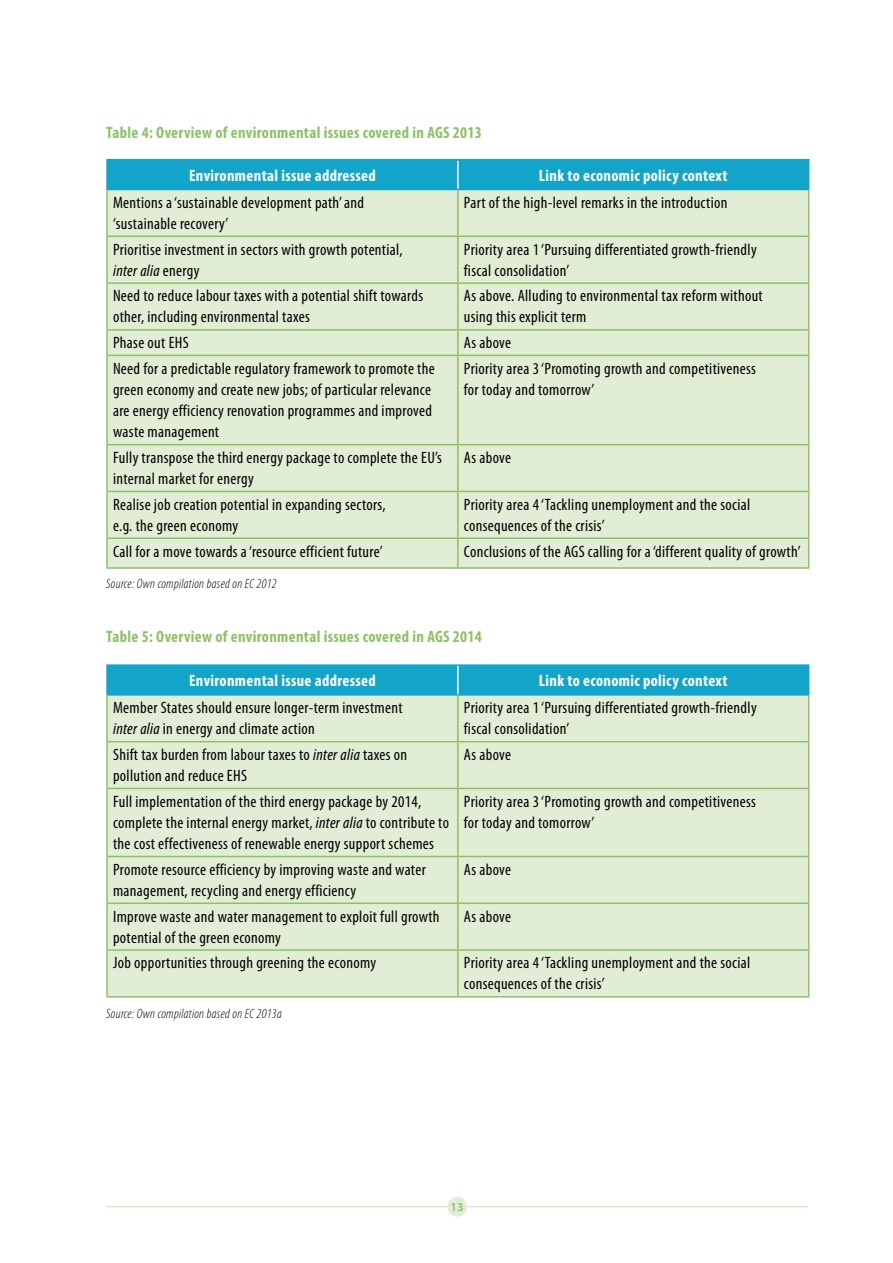
<style>
.page{position:relative;width:893px;height:1263px;background:#fff}
.page>*{position:absolute;margin:0;border:0;box-sizing:border-box;transform-origin:0 0}
.t1{font:condensed 16.5px/21px "Myriad Pro";letter-spacing:.02em;color:#000}
.t2{font:700 condensed 16.5px "Myriad Pro";letter-spacing:.02em;color:#fff}
.t3{font:700 condensed 16.5px "Myriad Pro";letter-spacing:.02em;color:#8ec165}
.t4{font:italic 300 condensed 13.5px "Myriad Pro";letter-spacing:.02em;color:#000}
.t5{font:600 12.15px "Myriad Pro";color:#8ec165}
.s1{font-style:italic}
</style>
<div class="page">
<hr style="left:106px;top:1206px;width:702px;height:1px;background:#cce1b6">
<div style="left:447px;top:1197px;width:20px;height:19px;background:#e1edd4;border-radius:50%"></div>
<div style="left:108px;top:190px;width:700px;height:377px;background:#e1edd4"></div>
<hr style="left:106px;top:190px;width:2px;height:46px;background:#8ec165">
<hr style="left:457px;top:190px;width:2px;height:46px;background:#8ec165">
<hr style="left:808px;top:190px;width:1px;height:46px;background:#8ec165">
<hr style="left:106px;top:236px;width:352px;height:1px;background:#8ec165">
<hr style="left:106px;top:237px;width:2px;height:45px;background:#8ec165">
<hr style="left:458px;top:236px;width:351px;height:1px;background:#8ec165">
<hr style="left:457px;top:237px;width:2px;height:45px;background:#8ec165">
<hr style="left:808px;top:237px;width:1px;height:45px;background:#8ec165">
<hr style="left:106px;top:282px;width:352px;height:2px;background:#8ec165">
<hr style="left:106px;top:284px;width:2px;height:45px;background:#8ec165">
<hr style="left:458px;top:282px;width:351px;height:2px;background:#8ec165">
<hr style="left:457px;top:284px;width:2px;height:45px;background:#8ec165">
<hr style="left:808px;top:284px;width:1px;height:45px;background:#8ec165">
<hr style="left:106px;top:329px;width:352px;height:2px;background:#8ec165">
<hr style="left:106px;top:331px;width:2px;height:24px;background:#8ec165">
<hr style="left:458px;top:329px;width:351px;height:2px;background:#8ec165">
<hr style="left:457px;top:331px;width:2px;height:24px;background:#8ec165">
<svg style="left:808px;top:331px;width:1px;height:24px"></svg>
<hr style="left:106px;top:355px;width:352px;height:1px;background:#8ec165">
<hr style="left:106px;top:356px;width:2px;height:88px;background:#8ec165">
<hr style="left:458px;top:355px;width:351px;height:1px;background:#8ec165">
<hr style="left:457px;top:356px;width:2px;height:88px;background:#8ec165">
<hr style="left:808px;top:356px;width:1px;height:88px;background:#8ec165">
<hr style="left:106px;top:444px;width:352px;height:1px;background:#8ec165">
<hr style="left:106px;top:445px;width:2px;height:46px;background:#8ec165">
<hr style="left:458px;top:444px;width:351px;height:1px;background:#8ec165">
<hr style="left:457px;top:445px;width:2px;height:46px;background:#8ec165">
<hr style="left:808px;top:445px;width:1px;height:46px;background:#8ec165">
<hr style="left:106px;top:491px;width:352px;height:1px;background:#8ec165">
<hr style="left:106px;top:492px;width:2px;height:45px;background:#8ec165">
<hr style="left:458px;top:491px;width:351px;height:1px;background:#8ec165">
<hr style="left:457px;top:492px;width:2px;height:45px;background:#8ec165">
<hr style="left:808px;top:492px;width:1px;height:45px;background:#8ec165">
<hr style="left:106px;top:537px;width:352px;height:2px;background:#8ec165">
<hr style="left:106px;top:539px;width:2px;height:28px;background:#8ec165">
<hr style="left:458px;top:537px;width:351px;height:2px;background:#8ec165">
<hr style="left:457px;top:539px;width:2px;height:28px;background:#8ec165">
<svg style="left:808px;top:539px;width:1px;height:28px"></svg>
<hr style="left:106px;top:567px;width:352px;height:2px;background:#8ec165">
<hr style="left:458px;top:567px;width:351px;height:2px;background:#8ec165">
<hr style="left:106px;top:159px;width:352px;height:2px;background:#12a5c9">
<hr style="left:106px;top:160px;width:2px;height:29px;background:#12a5c9">
<hr style="left:458px;top:159px;width:351px;height:2px;background:#12a5c9">
<div style="left:108px;top:160px;width:701px;height:29px;background:#12a5c9"></div>
<hr style="left:106px;top:189px;width:352px;height:1px;background:#12a5c9">
<hr style="left:458px;top:189px;width:351px;height:1px;background:#12a5c9">
<div style="left:108px;top:696px;width:700px;height:300px;background:#e1edd4"></div>
<hr style="left:106px;top:664px;width:352px;height:2px;background:#12a5c9">
<hr style="left:106px;top:666px;width:2px;height:28px;background:#12a5c9">
<hr style="left:458px;top:664px;width:351px;height:2px;background:#12a5c9">
<div style="left:108px;top:665px;width:701px;height:29px;background:#12a5c9"></div>
<hr style="left:106px;top:694px;width:352px;height:2px;background:#12a5c9">
<hr style="left:458px;top:694px;width:351px;height:2px;background:#12a5c9">
<hr style="left:457px;top:666px;width:2px;height:28px;background:#fff">
<hr style="left:106px;top:696px;width:2px;height:45px;background:#8ec165">
<hr style="left:457px;top:696px;width:2px;height:45px;background:#8ec165">
<hr style="left:808px;top:696px;width:1px;height:45px;background:#8ec165">
<hr style="left:106px;top:741px;width:352px;height:1px;background:#8ec165">
<hr style="left:106px;top:742px;width:2px;height:46px;background:#8ec165">
<hr style="left:458px;top:741px;width:351px;height:1px;background:#8ec165">
<hr style="left:457px;top:742px;width:2px;height:46px;background:#8ec165">
<hr style="left:808px;top:742px;width:1px;height:46px;background:#8ec165">
<hr style="left:106px;top:788px;width:352px;height:1px;background:#8ec165">
<hr style="left:106px;top:789px;width:2px;height:67px;background:#8ec165">
<hr style="left:458px;top:788px;width:351px;height:1px;background:#8ec165">
<hr style="left:457px;top:789px;width:2px;height:67px;background:#8ec165">
<hr style="left:808px;top:789px;width:1px;height:67px;background:#8ec165">
<hr style="left:106px;top:856px;width:352px;height:1px;background:#8ec165">
<hr style="left:106px;top:857px;width:2px;height:45px;background:#8ec165">
<hr style="left:458px;top:856px;width:351px;height:1px;background:#8ec165">
<hr style="left:457px;top:857px;width:2px;height:45px;background:#8ec165">
<hr style="left:808px;top:857px;width:1px;height:45px;background:#8ec165">
<hr style="left:106px;top:902px;width:352px;height:2px;background:#8ec165">
<hr style="left:106px;top:904px;width:2px;height:45px;background:#8ec165">
<hr style="left:458px;top:902px;width:351px;height:2px;background:#8ec165">
<hr style="left:457px;top:904px;width:2px;height:45px;background:#8ec165">
<hr style="left:808px;top:904px;width:1px;height:45px;background:#8ec165">
<hr style="left:106px;top:949px;width:352px;height:2px;background:#8ec165">
<hr style="left:106px;top:951px;width:2px;height:45px;background:#8ec165">
<hr style="left:458px;top:949px;width:351px;height:2px;background:#8ec165">
<hr style="left:457px;top:951px;width:2px;height:45px;background:#8ec165">
<hr style="left:808px;top:951px;width:1px;height:45px;background:#8ec165">
<hr style="left:106px;top:996px;width:352px;height:1px;background:#8ec165">
<hr style="left:458px;top:996px;width:351px;height:1px;background:#8ec165">
<p class="t3" style="left:106px;top:122px;width:377px">Table 4: Overview of environmental issues covered in AGS 2013</p>
<p class="t2" style="left:189px;top:165px;width:188px">Environmental issue addressed</p>
<p class="t2" style="left:539px;top:165px;width:190px">Link to economic policy context</p>
<p class="t1" style="left:113px;top:192px;width:253px">Mentions a ‘sustainable development path’ and ‘sustainable recovery’</p>
<p class="t1" style="left:464px;top:192px;width:265px">Part of the high-level remarks in the introduction</p>
<p class="t1" style="left:113px;top:239px;width:291px">Prioritise investment in sectors with growth potential, <span class="s1">inter alia</span> energy</p>
<p class="t1" style="left:464px;top:239px;width:294px">Priority area 1 ‘Pursuing differentiated growth-friendly fiscal consolidation’</p>
<p class="t1" style="left:113px;top:285px;width:312px">Need to reduce labour taxes with a potential shift towards other, including environmental taxes</p>
<p class="t1" style="left:464px;top:285px;width:300px">As above. Alluding to environmental tax reform without using this explicit term</p>
<p class="t1" style="left:113px;top:332px;width:77px">Phase out EHS</p>
<p class="t1" style="left:464px;top:332px;width:49px">As above</p>
<p class="t1" style="left:113px;top:358px;width:323px">Need for a predictable regulatory framework to promote the green economy and create new jobs; of particular relevance are energy efficiency renovation programmes and improved waste management</p>
<p class="t1" style="left:464px;top:358px;width:294px">Priority area 3 ‘Promoting growth and competitiveness for today and tomorrow’</p>
<p class="t1" style="left:113px;top:447px;width:330px">Fully transpose the third energy package to complete the EU’s internal market for energy</p>
<p class="t1" style="left:464px;top:447px;width:49px">As above</p>
<p class="t1" style="left:113px;top:494px;width:274px">Realise job creation potential in expanding sectors, e.g. the green economy</p>
<p class="t1" style="left:464px;top:494px;width:288px">Priority area 4 ‘Tackling unemployment and the social consequences of the crisis’</p>
<p class="t1" style="left:113px;top:540px;width:271px">Call for a move towards a ‘resource efficient future’</p>
<p class="t1" style="left:464px;top:540px;width:338px">Conclusions of the AGS calling for a ‘different quality of growth’</p>
<p class="t4" style="left:106px;top:577px;width:172px">Source: Own compilation based on EC 2012</p>
<p class="t3" style="left:106px;top:626px;width:377px">Table 5: Overview of environmental issues covered in AGS 2014</p>
<p class="t2" style="left:189px;top:670px;width:188px">Environmental issue addressed</p>
<p class="t2" style="left:539px;top:670px;width:190px">Link to economic policy context</p>
<p class="t1" style="left:113px;top:697px;width:291px">Member States should ensure longer-term investment <span class="s1">inter alia</span> in energy and climate action</p>
<p class="t1" style="left:464px;top:697px;width:294px">Priority area 1 ‘Pursuing differentiated growth-friendly fiscal consolidation’</p>
<p class="t1" style="left:113px;top:744px;width:296px">Shift tax burden from labour taxes to <span class="s1">inter alia</span> taxes on pollution and reduce EHS</p>
<p class="t1" style="left:464px;top:744px;width:49px">As above</p>
<p class="t1" style="left:113px;top:791px;width:337px">Full implementation of the third energy package by 2014, complete the internal energy market, <span class="s1">inter alia</span> to contribute to the cost effectiveness of renewable energy support schemes</p>
<p class="t1" style="left:464px;top:791px;width:294px">Priority area 3 ‘Promoting growth and competitiveness for today and tomorrow’</p>
<p class="t1" style="left:113px;top:859px;width:314px">Promote resource efficiency by improving waste and water management, recycling and energy efficiency</p>
<p class="t1" style="left:464px;top:859px;width:49px">As above</p>
<p class="t1" style="left:113px;top:905px;width:328px">Improve waste and water management to exploit full growth potential of the green economy</p>
<p class="t1" style="left:464px;top:905px;width:49px">As above</p>
<p class="t1" style="left:113px;top:952px;width:265px">Job opportunities through greening the economy</p>
<p class="t1" style="left:464px;top:952px;width:288px">Priority area 4 ‘Tackling unemployment and the social consequences of the crisis’</p>
<p class="t4" style="left:106px;top:1006px;width:177px">Source: Own compilation based on EC 2013a</p>
<p class="t5" style="left:451px;top:1199px;width:14px">13</p>
</div>
